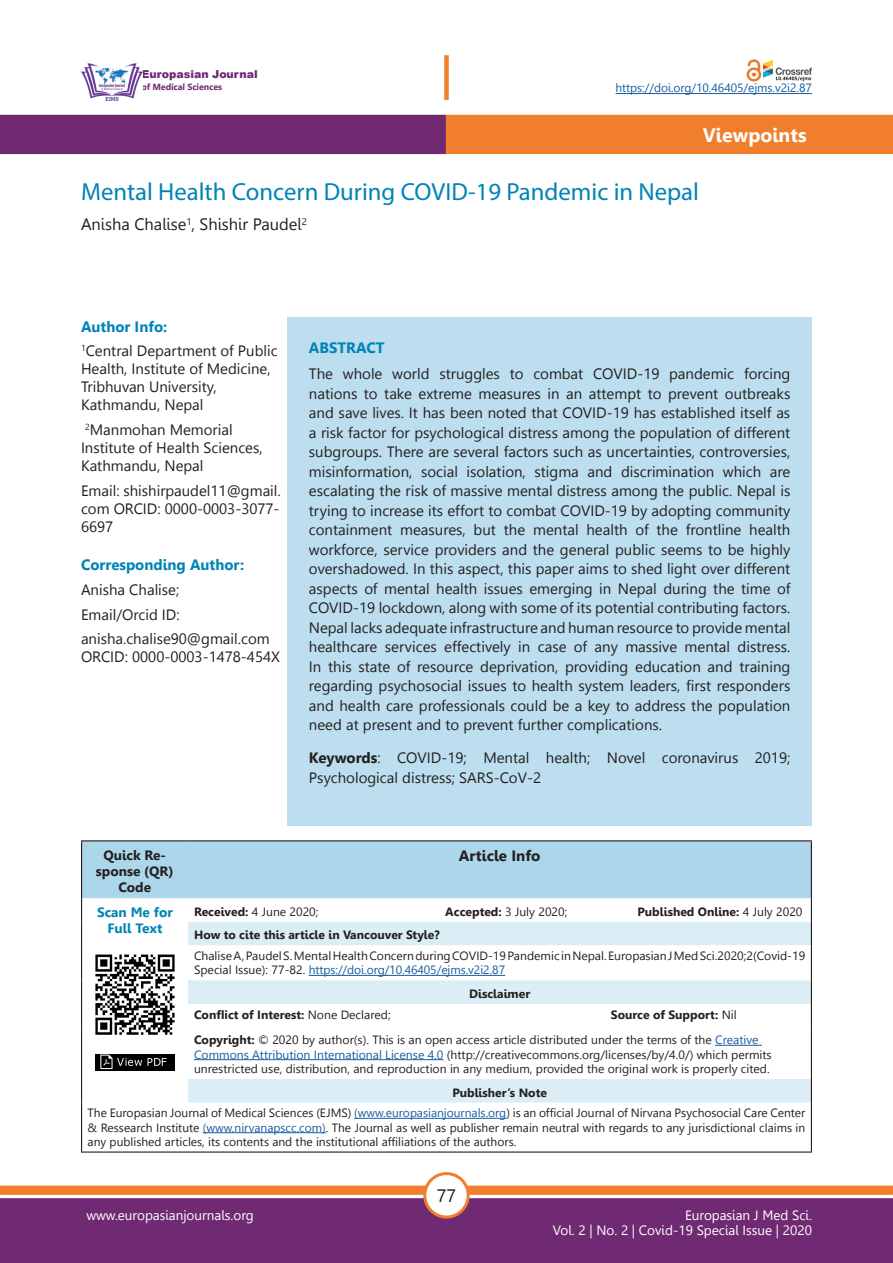
<style>
.page{position:relative;width:893px;height:1263px;background:#fff}
.page>*{position:absolute;margin:0;border:0;box-sizing:border-box;transform-origin:0 0}
.t1{font:24.75px "Myriad Pro";color:#0083b6}
.t2{font:700 19.5px "Leelawadee";color:#fff}
.t3{font:18px "Leelawadee";color:#231f20}
.t4{font:16.5px "Leelawadee";color:#231f20}
.t5{font:15px/19.5px "Leelawadee UI";color:#231f20}
.t6{font:700 15px "Leelawadee";color:#0083b6}
.t7{font:700 15px "Leelawadee";color:#231f20}
.t8{font:13.5px/15px "Leelawadee";color:#fff;text-align:right}
.t9{font:700 13.5px/16.2px "Leelawadee";color:#231f20;text-align:center}
.t10{font:700 13.5px "Leelawadee";color:#0083b6}
.t11{font:12px/14.4px "Leelawadee UI";color:#231f20}
.t12{font:700 12px "Leelawadee";color:#231f20}
.t13{font:700 12px "Leelawadee UI";color:#231f20}
.t14{font:12px "Leelawadee";letter-spacing:-.005em;color:#175d9e}
.t15{font:900 10.95px "Arial";color:#702a73}
.t16{font:700 9px "Leelawadee UI";color:#702a73}
.s1{font-weight:700}
.s2{font-family:"Leelawadee";font-weight:700}
.s3{font-family:"Leelawadee UI";font-weight:400}
.s4{font-family:"Leelawadee";color:#175d9e}
.s5{font-weight:400}
.s6{color:#175d9e}
</style>
<div class="page">
<div style="left:0;top:1198px;width:893px;height:65px;background:#702a73;border:2px solid #702a73"></div>
<div style="left:0;top:1185px;width:893px;height:10px;background:#f07e2c;border:1px solid #f07e2c"></div>
<div style="left:425px;top:1173px;width:43px;height:44px;background:#fff;border-radius:50%"></div>
<div style="left:423px;top:1172px;width:47px;height:46px;border:3px solid #f07e2c;border-radius:50%"></div>
<div style="left:0;top:115px;width:446px;height:39px;background:#702a73"></div>
<div style="left:446px;top:115px;width:447px;height:39px;background:#f07e2c"></div>
<div style="left:444px;top:55px;width:5px;height:45px;background:#f07e2c"></div>
<hr style="left:615px;top:93px;width:197px;height:1px;background:#175d9e">
<img style="left:746px;top:60px;width:66px;height:21px">
<img style="left:81px;top:63px;width:61px;height:37px">
<div style="left:287px;top:317px;width:525px;height:509px;background:#bcdeee"></div>
<svg style="left:188px;top:945px;width:623px;height:157px"></svg>
<hr style="left:81px;top:840px;width:107px;height:1px;background:#231f20">
<hr style="left:188px;top:840px;width:624px;height:1px;background:#231f20">
<hr style="left:81px;top:945px;width:1px;height:35px;background:#231f20">
<svg style="left:81px;top:980px;width:1px;height:47px"></svg>
<hr style="left:81px;top:1027px;width:1px;height:52px;background:#231f20">
<svg style="left:81px;top:1079px;width:1px;height:23px"></svg>
<hr style="left:81px;top:1102px;width:1px;height:49px;background:#231f20">
<hr style="left:81px;top:1151px;width:107px;height:1px;background:#231f20">
<hr style="left:188px;top:1151px;width:624px;height:1px;background:#231f20">
<svg style="left:81px;top:841px;width:731px;height:104px"></svg>
<hr style="left:811px;top:945px;width:1px;height:35px;background:#231f20">
<hr style="left:811px;top:1027px;width:1px;height:52px;background:#231f20">
<hr style="left:811px;top:1102px;width:1px;height:49px;background:#231f20">
<svg style="left:811px;top:980px;width:1px;height:47px"></svg>
<svg style="left:811px;top:1079px;width:1px;height:23px"></svg>
<img style="left:95px;top:954px;width:80px;height:81px">
<img style="left:96px;top:1055px;width:78px;height:15px">
<hr style="left:309px;top:975px;width:196px;height:1px;background:#175d9e">
<hr style="left:715px;top:1045px;width:47px;height:1px;background:#175d9e">
<hr style="left:194px;top:1059px;width:249px;height:1px;background:#175d9e">
<hr style="left:354px;top:1118px;width:152px;height:1px;background:#175d9e">
<hr style="left:203px;top:1132px;width:123px;height:1px;background:#175d9e">
<p class="t15" style="left:141px;top:66px;width:118px">Europasian Journal</p>
<p class="t16" style="left:141px;top:80px;width:82px">of Medical Sciences</p>
<p class="t14" style="left:615px;top:81px;width:198px">https://doi.org/10.46405/ejms.v2i2.87</p>
<p class="t2" style="left:703px;top:124px;width:105px">Viewpoints</p>
<p class="t1" style="left:81px;top:176px;width:620px">Mental Health Concern During COVID-19 Pandemic in Nepal</p>
<p class="t4" style="left:81px;top:215px;width:227px">Anisha Chalise<sup>1</sup>, Shishir Paudel<sup>2</sup></p>
<p class="t6" style="left:81px;top:318px;width:88px">Author Info:</p>
<p class="t5" style="left:81px;top:341px;width:198px;line-height:18px"><sup>1</sup>Central Department of Public<br>Health, Institute of Medicine,<br>Tribhuvan University,<br>Kathmandu, Nepal</p>
<p class="t5" style="left:81px;top:420px;width:183px;line-height:18px"><sup>2</sup>Manmohan Memorial<br>Institute of Health Sciences,<br>Kathmandu, Nepal</p>
<p class="t5" style="left:81px;top:481px;width:201px;line-height:18px;text-align:justify">Email: shishirpaudel11@gmail. com ORCID: 0000-0003-3077- 6697</p>
<p class="t6" style="left:81px;top:556px;width:165px">Corresponding Author:</p>
<p class="t5" style="left:81px;top:579px;width:100px">Anisha Chalise;</p>
<p class="t5" style="left:81px;top:604px;width:100px">Email/Orcid ID:</p>
<p class="t5" style="left:81px;top:629px;width:200px;line-height:18px">anisha.chalise90@gmail.com<br>ORCID: 0000-0003-1478-454X</p>
<p class="t6" style="left:309px;top:339px;width:77px">ABSTRACT</p>
<p class="t5" style="left:309px;top:364px;width:483px;text-align:justify">The whole world struggles to combat COVID-19 pandemic forcing nations to take extreme measures in an attempt to prevent outbreaks and save lives. It has been noted that COVID-19 has established itself as a risk factor for psychological distress among the population of different subgroups. There are several factors such as uncertainties, controversies, misinformation, social isolation, stigma and discrimination which are escalating the risk of massive mental distress among the public. Nepal is trying to increase its effort to combat COVID-19 by adopting community containment measures, but the mental health of the frontline health workforce, service providers and the general public seems to be highly overshadowed. In this aspect, this paper aims to shed light over different aspects of mental health issues emerging in Nepal during the time of COVID-19 lockdown, along with some of its potential contributing factors.<br>Nepal lacks adequate infrastructure and human resource to provide mental healthcare services effectively in case of any massive mental distress.<br>In this state of resource deprivation, providing education and training regarding psychosocial issues to health system leaders, first responders and health care professionals could be a key to address the population need at present and to prevent further complications.</p>
<p class="t5" style="left:309px;top:748px;width:483px"><span class="s1">Keywords</span>: COVID-19; Mental health; Novel coronavirus 2019;<br>Psychological distress; SARS-CoV-2</p>
<p class="t9" style="left:96px;top:847px;width:79px">Quick Re&shy;sponse (QR)<br>Code</p>
<p class="t7" style="left:459px;top:847px;width:83px">Article Info</p>
<p class="t10" style="left:97px;top:905px;width:77px">Scan Me for</p>
<p class="t10" style="left:107px;top:921px;width:57px">Full Text</p>
<p class="t11" style="left:194px;top:904px;width:126px"><span class="s2">Received:</span> 4 June 2020;</p>
<p class="t11" style="left:445px;top:904px;width:124px"><span class="s2">Accepted:</span> 3 July 2020;</p>
<p class="t12" style="left:637px;top:904px;width:166px">Published Online: <span class="s3">4 July 2020</span></p>
<p class="t12" style="left:194px;top:928px;width:247px">How to cite this article in Vancouver Style?</p>
<p class="t11" style="left:194px;top:948px;width:613px">Chalise A, Paudel S. Mental Health Concern during COVID-19 Pandemic in Nepal. Europasian J Med Sci.2020;2(Covid-19<br>Special Issue): 77-82. <span class="s4">https://doi.org/10.46405/ejms.v2i2.87</span></p>
<p class="t12" style="left:469px;top:987px;width:63px">Disclaimer</p>
<p class="t13" style="left:194px;top:1006px;width:198px">Conflict of Interest: <span class="s5">None Declared;</span></p>
<p class="t13" style="left:611px;top:1006px;width:127px">Source of Support: <span class="s5">Nil</span></p>
<p class="t11" style="left:194px;top:1032px;width:579px"><span class="s2">Copyright:</span> © 2020 by author(s). This is an open access article distributed under the terms of the <span class="s6">Creative<br>Commons Attribution International License 4.0</span> (http://creativecommons.org/licenses/by/4.0/) which permits unrestricted use, distribution, and reproduction in any medium, provided the original work is properly cited.</p>
<p class="t12" style="left:452px;top:1085px;width:96px">Publisher’s Note</p>
<p class="t11" style="left:88px;top:1105px;width:719px;text-align:justify">The Europasian Journal of Medical Sciences (EJMS) <span class="s6">(www.europasianjournals.org</span>) is an official Journal of Nirvana Psychosocial Care Center &amp; Ressearch Institute <span class="s6">(www.nirvanapscc.com)</span>. The Journal as well as publisher remain neutral with regards to any jurisdictional claims in any published articles, its contents and the institutional affiliations of the authors.</p>
<p class="t3" style="left:437px;top:1185px;width:21px">77</p>
<p class="t8" style="left:86px;top:1208px;width:169px">www.europasianjournals.org</p>
<p class="t8" style="left:553px;top:1208px;width:260px">Europasian J Med Sci.<br>Vol. 2 | No. 2 | Covid-19 Special Issue | 2020</p>
</div>
